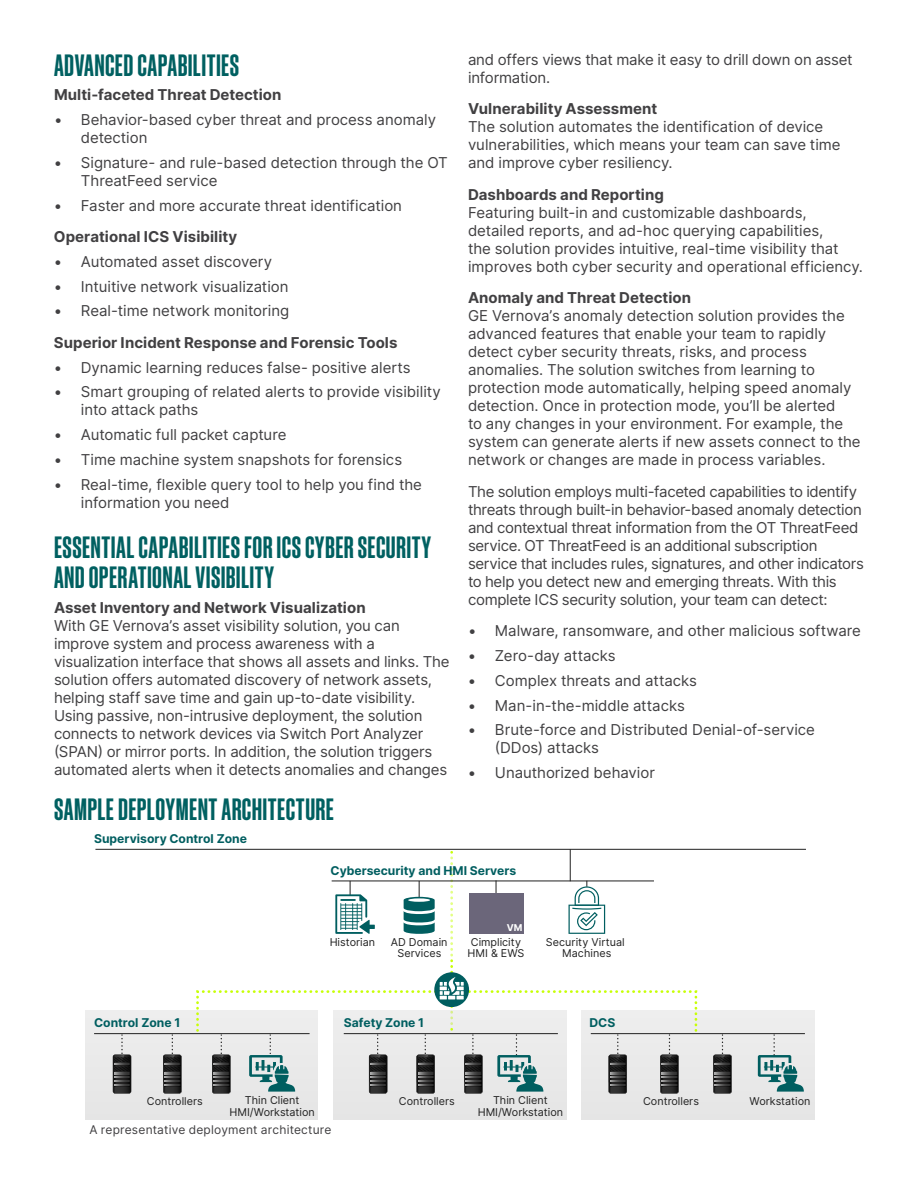
<style>
.page{position:relative;width:918px;height:1188px;background:#fff}
.page>*{position:absolute;margin:0;border:0;box-sizing:border-box;transform-origin:0 0}
.t1{font:600 30px/30px "Sons Condensed";letter-spacing:.015em;color:#006061}
.t2{font:15px/18px "Inter";letter-spacing:-.005em;color:#414042}
.t3{font:700 15px "Inter";color:#414042}
.t4{font:700 12.15px "Inter";color:#005e60}
.t5{font:12px "Inter";letter-spacing:.015em;color:#414042}
.t6{font:10.8px/10.8px "Inter";color:#212121;text-align:center}
.t7{font:700 9.45px "Inter";color:#fff}
</style>
<div class="page">
<div style="left:86px;top:1010px;width:232px;height:109px;background:#e3e3e3"></div>
<div style="left:333px;top:1010px;width:234px;height:109px;background:#e3e3e3"></div>
<div style="left:581px;top:1010px;width:233px;height:109px;background:#e3e3e3"></div>
<hr style="left:95px;top:849px;width:711px;height:1px;background:#212121">
<hr style="left:94px;top:1033px;width:216px;height:1px;background:#212121">
<hr style="left:591px;top:1033px;width:214px;height:1px;background:#212121">
<hr style="left:570px;top:849px;width:1px;height:32px;background:#212121">
<svg style="left:758px;top:1035px;width:46px;height:57px"></svg>
<svg style="left:113px;top:1035px;width:18px;height:59px"></svg>
<svg style="left:163px;top:1035px;width:19px;height:59px"></svg>
<svg style="left:713px;top:1035px;width:19px;height:59px"></svg>
<svg style="left:195px;top:852px;width:504px;height:242px"></svg>
<h1 class="t1" style="left:54px;top:50px;width:187px">ADVANCED CAPABILITIES</h1>
<p class="t3" style="left:54px;top:84px;width:229px">Multi-faceted Threat Detection</p>
<p class="t2" style="left:81px;top:110px;width:357px;text-indent:-27px">• Behavior-based cyber threat and process anomaly detection</p>
<p class="t2" style="left:81px;top:153px;width:368px;text-indent:-27px">• Signature- and rule-based detection through the OT<br>ThreatFeed service</p>
<p class="t2" style="left:54px;top:196px;width:350px">• Faster and more accurate threat identification</p>
<p class="t3" style="left:54px;top:226px;width:185px">Operational ICS Visibility</p>
<p class="t2" style="left:54px;top:252px;width:220px">• Automated asset discovery</p>
<p class="t2" style="left:54px;top:277px;width:236px">• Intuitive network visualization</p>
<p class="t2" style="left:54px;top:302px;width:237px">• Real-time network monitoring</p>
<p class="t3" style="left:54px;top:331px;width:345px">Superior Incident Response and Forensic Tools</p>
<p class="t2" style="left:54px;top:358px;width:358px">• Dynamic learning reduces false- positive alerts</p>
<p class="t2" style="left:81px;top:383px;width:362px;text-indent:-27px">• Smart grouping of related alerts to provide visibility into attack paths</p>
<p class="t2" style="left:54px;top:425px;width:234px">• Automatic full packet capture</p>
<p class="t2" style="left:54px;top:450px;width:350px">• Time machine system snapshots for forensics</p>
<p class="t2" style="left:81px;top:475px;width:343px;text-indent:-27px">• Real-time, flexible query tool to help you find the information you need</p>
<h1 class="t1" style="left:54px;top:532px;width:379px">ESSENTIAL CAPABILITIES FOR ICS CYBER SECURITY<br>AND OPERATIONAL VISIBILITY</h1>
<p class="t3" style="left:54px;top:596px;width:313px">Asset Inventory and Network Visualization</p>
<p class="t2" style="left:54px;top:616px;width:397px">With GE Vernova’s asset visibility solution, you can improve system and process awareness with a visualization interface that shows all assets and links. The solution offers automated discovery of network assets, helping staff save time and gain up-to-date visibility.<br>Using passive, non-intrusive deployment, the solution connects to network devices via Switch Port Analyzer (SPAN) or mirror ports. In addition, the solution triggers automated alerts when it detects anomalies and changes</p>
<h1 class="t1" style="left:54px;top:794px;width:282px">SAMPLE DEPLOYMENT ARCHITECTURE</h1>
<p class="t4" style="left:94px;top:830px;width:155px">Supervisory Control Zone</p>
<p class="t2" style="left:468px;top:50px;width:386px">and offers views that make it easy to drill down on asset information.</p>
<p class="t3" style="left:468px;top:98px;width:191px">Vulnerability Assessment</p>
<p class="t2" style="left:468px;top:118px;width:374px">The solution automates the identification of device vulnerabilities, which means your team can save time and improve cyber resiliency.</p>
<p class="t3" style="left:468px;top:184px;width:197px">Dashboards and Reporting</p>
<p class="t2" style="left:468px;top:203px;width:397px">Featuring built-in and customizable dashboards, detailed reports, and ad-hoc querying capabilities,<br>the solution provides intuitive, real-time visibility that improves both cyber security and operational efficiency.</p>
<p class="t3" style="left:468px;top:287px;width:225px">Anomaly and Threat Detection</p>
<p class="t2" style="left:468px;top:307px;width:394px">GE Vernova’s anomaly detection solution provides the advanced features that enable your team to rapidly detect cyber security threats, risks, and process anomalies. The solution switches from learning to protection mode automatically, helping speed anomaly detection. Once in protection mode, you’ll be alerted<br>to any changes in your environment. For example, the system can generate alerts if new assets connect to the network or changes are made in process variables.</p>
<p class="t2" style="left:468px;top:482px;width:397px">The solution employs multi-faceted capabilities to identify threats through built-in behavior-based anomaly detection and contextual threat information from the OT ThreatFeed service. OT ThreatFeed is an additional subscription service that includes rules, signatures, and other indicators to help you detect new and emerging threats. With this complete ICS security solution, your team can detect:</p>
<p class="t2" style="left:468px;top:622px;width:395px">• Malware, ransomware, and other malicious software</p>
<p class="t2" style="left:468px;top:646px;width:149px">• Zero-day attacks</p>
<p class="t2" style="left:468px;top:671px;width:231px">• Complex threats and attacks</p>
<p class="t2" style="left:468px;top:696px;width:218px">• Man-in-the-middle attacks</p>
<p class="t2" style="left:495px;top:721px;width:322px;text-indent:-27px">• Brute-force and Distributed Denial-of-service (DDos) attacks</p>
<p class="t2" style="left:468px;top:763px;width:188px">• Unauthorized behavior</p>
<p class="t4" style="left:331px;top:861px;width:187px">Cybersecurity and HMI Servers</p>
<p class="t6" style="left:330px;top:937px;width:47px">Historian</p>
<p class="t6" style="left:391px;top:937px;width:58px">AD Domain<br>Services</p>
<p class="t7" style="left:507px;top:921px;width:17px">VM</p>
<p class="t6" style="left:468px;top:937px;width:58px">Cimplicity<br>HMI &amp; EWS</p>
<p class="t6" style="left:546px;top:937px;width:80px">Security Virtual<br>Machines</p>
<p class="t4" style="left:94px;top:1013px;width:88px">Control Zone 1</p>
<p class="t4" style="left:344px;top:1013px;width:82px">Safety Zone 1</p>
<p class="t4" style="left:589px;top:1013px;width:28px">DCS</p>
<p class="t6" style="left:478px;top:1094px;width:87px;line-height:12.1px">Thin Client<br>HMI/Workstation</p>
<p class="t6" style="left:229px;top:1094px;width:87px;line-height:12.1px">Thin Client<br>HMI/Workstation</p>
<p class="t6" style="left:147px;top:1096px;width:57px">Controllers</p>
<p class="t6" style="left:399px;top:1096px;width:57px">Controllers</p>
<p class="t6" style="left:643px;top:1096px;width:57px">Controllers</p>
<p class="t6" style="left:749px;top:1096px;width:63px">Workstation</p>
<p class="t5" style="left:89px;top:1121px;width:244px">A representative deployment architecture</p>
</div>
